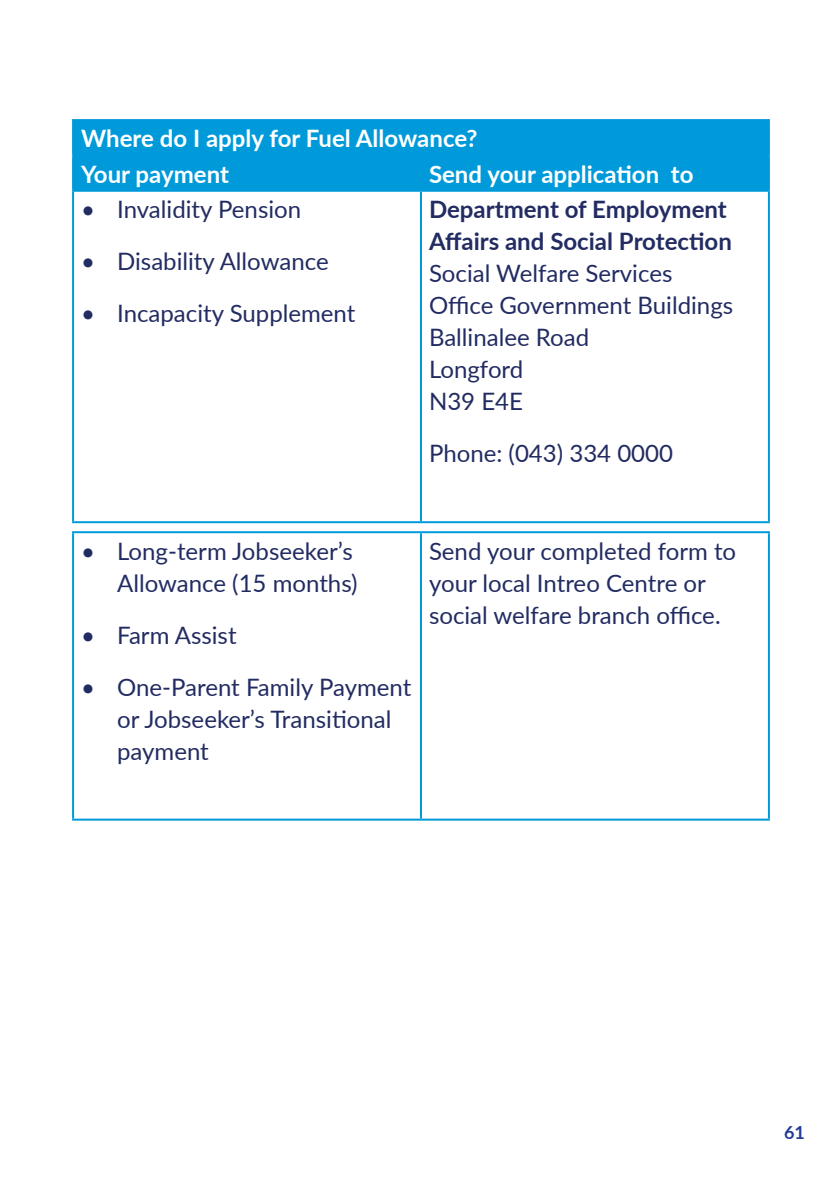
<style>
.page{position:relative;width:840px;height:1191px;background:#fff}
.page>*{position:absolute;margin:0;border:0;box-sizing:border-box;transform-origin:0 0}
.t1{font:24px/32px "Lato";color:#222c62}
.t2{font:700 24px "Lato";color:#fff}
.t3{font:700 18px "Lato";color:#233b96}
.s1{font-weight:700}
</style>
<div class="page">
<div style="left:74px;top:121px;width:693px;height:69px;background:#009ada"></div>
<hr style="left:72px;top:119px;width:349px;height:2px;background:#009ada">
<hr style="left:72px;top:121px;width:2px;height:33px;background:#009ada">
<hr style="left:421px;top:119px;width:348px;height:2px;background:#009ada">
<hr style="left:767px;top:121px;width:2px;height:33px;background:#009ada">
<hr style="left:72px;top:154px;width:349px;height:2px;background:#009ada">
<hr style="left:72px;top:156px;width:2px;height:34px;background:#009ada">
<hr style="left:421px;top:154px;width:348px;height:2px;background:#009ada">
<hr style="left:420px;top:156px;width:2px;height:34px;background:#009ada">
<hr style="left:767px;top:156px;width:2px;height:34px;background:#009ada">
<hr style="left:72px;top:190px;width:349px;height:2px;background:#009ada">
<hr style="left:72px;top:192px;width:2px;height:329px;background:#009ada">
<hr style="left:421px;top:190px;width:348px;height:2px;background:#009ada">
<hr style="left:420px;top:192px;width:2px;height:329px;background:#009ada">
<hr style="left:767px;top:192px;width:2px;height:329px;background:#009ada">
<hr style="left:72px;top:521px;width:349px;height:2px;background:#009ada">
<hr style="left:421px;top:521px;width:348px;height:2px;background:#009ada">
<hr style="left:72px;top:531px;width:349px;height:2px;background:#009ada">
<hr style="left:72px;top:533px;width:2px;height:285px;background:#009ada">
<hr style="left:421px;top:531px;width:348px;height:2px;background:#009ada">
<hr style="left:420px;top:533px;width:2px;height:285px;background:#009ada">
<hr style="left:767px;top:533px;width:2px;height:285px;background:#009ada">
<hr style="left:72px;top:818px;width:349px;height:2px;background:#009ada">
<hr style="left:421px;top:818px;width:348px;height:2px;background:#009ada">
<p class="t2" style="left:81px;top:121px;width:398px">Where do I apply for Fuel Allowance?</p>
<p class="t2" style="left:81px;top:156px;width:149px">Your payment</p>
<p class="t2" style="left:429px;top:156px;width:266px">Send your application to</p>
<p class="t1" style="left:81px;top:192px;width:221px">• Invalidity Pension</p>
<p class="t1" style="left:81px;top:244px;width:249px">• Disability Allowance</p>
<p class="t1" style="left:81px;top:296px;width:276px">• Incapacity Supplement</p>
<p class="t1" style="left:429px;top:192px;width:305px"><span class="s1">Department of Employment<br>Affairs and Social Protection<br></span>Social Welfare Services<br>Office Government Buildings<br>Ballinalee Road<br>Longford<br>N39 E4E</p>
<p class="t1" style="left:429px;top:436px;width:245px">Phone: (043) 334 0000</p>
<p class="t1" style="left:81px;top:534px;width:278px;text-align:right">• Long-term Jobseeker’s<br>Allowance (15 months)</p>
<p class="t1" style="left:81px;top:618px;width:157px">• Farm Assist</p>
<p class="t1" style="left:117px;top:670px;width:295px;text-indent:-36px">• One-Parent Family Payment or Jobseeker’s Transitional payment</p>
<p class="t1" style="left:429px;top:534px;width:308px">Send your completed form to your local Intreo Centre or social welfare branch office.</p>
<p class="t3" style="left:783px;top:1119px;width:22px">61</p>
</div>
